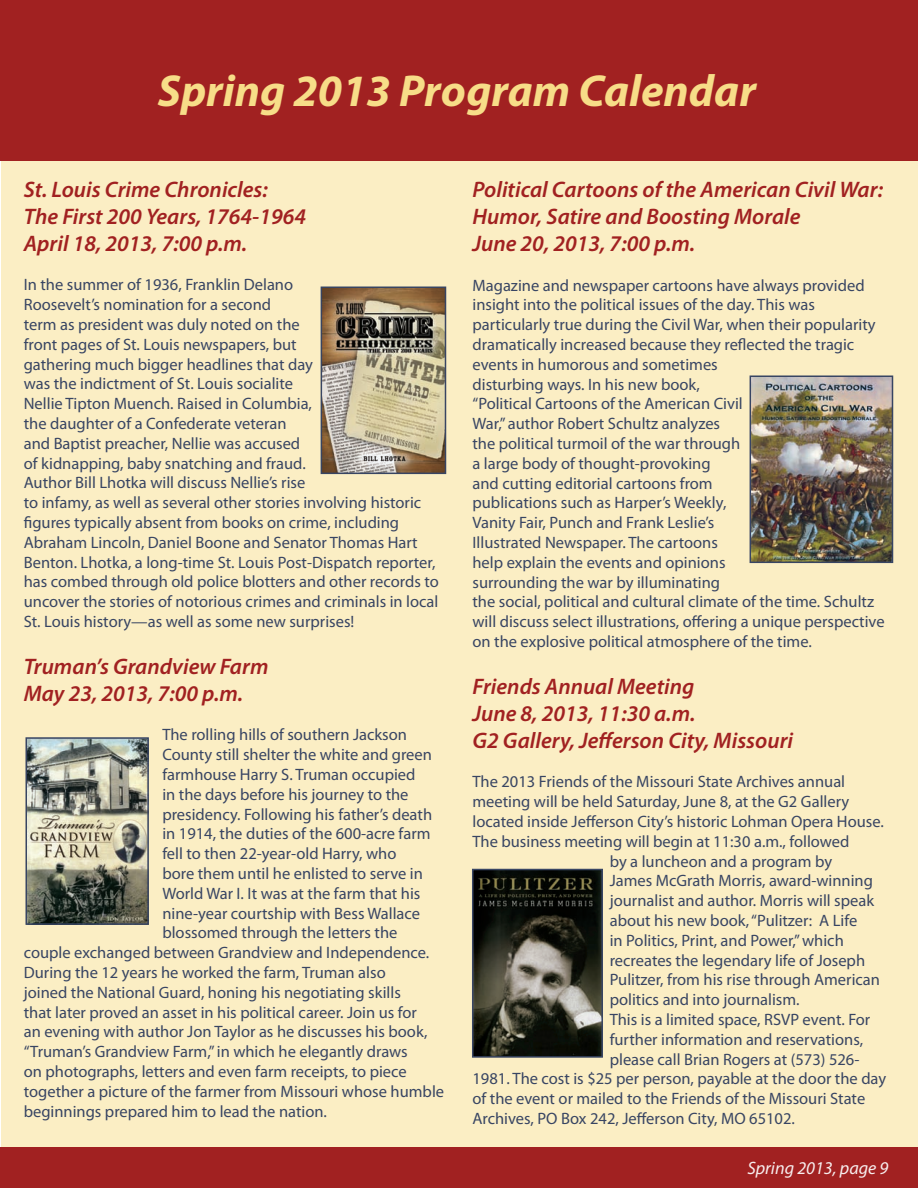
<style>
.page{position:relative;width:918px;height:1188px;background:#fff}
.page>*{position:absolute;margin:0;border:0;box-sizing:border-box;transform-origin:0 0}
.t1{font:italic 700 45px "Myriad Pro";color:#f7dd88}
.t2{font:italic 600 22.5px/27px "Myriad Pro";color:#a12121}
.t3{font:italic 18px "Myriad Pro";color:#f7eded}
.t4{font:16.5px/19.8px "Myriad Pro";color:#384563}
</style>
<div class="page">
<div style="left:1px;top:126px;width:917px;height:1043px;background:#fbeec4"></div>
<div style="left:0;top:1148px;width:918px;height:40px;background:#a12121"></div>
<div style="left:0;top:0;width:918px;height:160px;background:#a12121"></div>
<img style="left:324px;top:290px;width:119px;height:181px">
<div style="left:321px;top:287px;width:125px;height:187px;border:2px solid #384563"></div>
<img style="left:29px;top:740px;width:117px;height:182px">
<div style="left:26px;top:737px;width:123px;height:188px;border:2px solid #384563"></div>
<img style="left:753px;top:378px;width:137px;height:182px">
<div style="left:750px;top:375px;width:143px;height:188px;border:2px solid #384563"></div>
<img style="left:475px;top:872px;width:125px;height:183px">
<div style="left:472px;top:869px;width:131px;height:189px;border:2px solid #384563"></div>
<p class="t1" style="left:158px;top:61px;width:600px">Spring 2013 Program Calendar</p>
<p class="t2" style="left:24px;top:175px;width:246px">St. Louis Crime Chronicles:</p>
<p class="t2" style="left:24px;top:202px;width:284px">The First 200 Years, 1764-1964</p>
<p class="t2" style="left:24px;top:229px;width:225px">April 18, 2013, 7:00 p.m.</p>
<p class="t4" style="left:24px;top:275px;width:417px">In the summer of 1936, Franklin Delano<br>Roosevelt’s nomination for a second<br>term as president was duly noted on the<br>front pages of St. Louis newspapers, but<br>gathering much bigger headlines that day<br>was the indictment of St. Louis socialite<br>Nellie Tipton Muench. Raised in Columbia,<br>the daughter of a Confederate veteran<br>and Baptist preacher, Nellie was accused<br>of kidnapping, baby snatching and fraud.<br>Author Bill Lhotka will discuss Nellie’s rise<br>to infamy, as well as several other stories involving historic figures typically absent from books on crime, including Abraham Lincoln, Daniel Boone and Senator Thomas Hart Benton. Lhotka, a long-time St. Louis Post-Dispatch reporter, has combed through old police blotters and other records to uncover the stories of notorious crimes and criminals in local St. Louis history—as well as some new surprises!</p>
<p class="t2" style="left:24px;top:652px;width:246px">Truman’s Grandview Farm</p>
<p class="t2" style="left:24px;top:679px;width:221px">May 23, 2013, 7:00 p.m.</p>
<p class="t4" style="left:162px;top:725px;width:246px">The rolling hills of southern Jackson</p>
<p class="t4" style="left:162px;top:745px;width:271px">County still shelter the white and green</p>
<p class="t4" style="left:162px;top:764px;width:255px">farmhouse Harry S. Truman occupied</p>
<p class="t4" style="left:162px;top:784px;width:248px">in the days before his journey to the</p>
<p class="t4" style="left:162px;top:804px;width:271px">presidency. Following his father’s death</p>
<p class="t4" style="left:162px;top:824px;width:270px">in 1914, the duties of the 600-acre farm</p>
<p class="t4" style="left:162px;top:844px;width:236px">fell to then 22-year-old Harry, who</p>
<p class="t4" style="left:162px;top:863px;width:262px">bore them until he enlisted to serve in</p>
<p class="t4" style="left:162px;top:883px;width:260px">World War I. It was at the farm that his</p>
<p class="t4" style="left:162px;top:903px;width:259px">nine-year courtship with Bess Wallace</p>
<p class="t4" style="left:162px;top:923px;width:237px">blossomed through the letters the</p>
<p class="t4" style="left:24px;top:943px;width:407px">couple exchanged between Grandview and Independence.</p>
<p class="t4" style="left:24px;top:962px;width:363px">During the 12 years he worked the farm, Truman also</p>
<p class="t4" style="left:24px;top:982px;width:379px">joined the National Guard, honing his negotiating skills</p>
<p class="t4" style="left:24px;top:1002px;width:395px">that later proved an asset in his political career. Join us for</p>
<p class="t4" style="left:24px;top:1022px;width:405px">an evening with author Jon Taylor as he discusses his book,</p>
<p class="t4" style="left:24px;top:1042px;width:386px">“Truman’s Grandview Farm,” in which he elegantly draws</p>
<p class="t4" style="left:24px;top:1061px;width:385px">on photographs, letters and even farm receipts, to piece</p>
<p class="t4" style="left:24px;top:1081px;width:422px">together a picture of the farmer from Missouri whose humble</p>
<p class="t4" style="left:24px;top:1101px;width:305px">beginnings prepared him to lead the nation.</p>
<p class="t2" style="left:472px;top:175px;width:412px">Political Cartoons of the American Civil War:<br>Humor, Satire and Boosting Morale</p>
<p class="t2" style="left:472px;top:229px;width:224px">June 20, 2013, 7:00 p.m.</p>
<p class="t4" style="left:472px;top:275px;width:414px">Magazine and newspaper cartoons have always provided insight into the political issues of the day. This was particularly true during the Civil War, when their popularity dramatically increased because they reflected the tragic events in humorous and sometimes<br>disturbing ways. In his new book,<br>“Political Cartoons of the American Civil<br>War,” author Robert Schultz analyzes<br>the political turmoil of the war through<br>a large body of thought-provoking<br>and cutting editorial cartoons from<br>publications such as Harper’s Weekly,<br>Vanity Fair, Punch and Frank Leslie’s<br>Illustrated Newspaper. The cartoons<br>help explain the events and opinions<br>surrounding the war by illuminating<br>the social, political and cultural climate of the time. Schultz will discuss select illustrations, offering a unique perspective on the explosive political atmosphere of the time.</p>
<p class="t2" style="left:472px;top:672px;width:223px">Friends Annual Meeting</p>
<p class="t2" style="left:472px;top:699px;width:224px">June 8, 2013, 11:30 a.m.</p>
<p class="t2" style="left:472px;top:726px;width:322px">G2 Gallery, Jefferson City, Missouri</p>
<p class="t4" style="left:472px;top:772px;width:374px">The 2013 Friends of the Missouri State Archives annual</p>
<p class="t4" style="left:472px;top:791px;width:378px">meeting will be held Saturday, June 8, at the G2 Gallery</p>
<p class="t4" style="left:472px;top:811px;width:413px">located inside Jefferson City’s historic Lohman Opera House.</p>
<p class="t4" style="left:472px;top:831px;width:378px">The business meeting will begin at 11:30 a.m., followed</p>
<p class="t4" style="left:610px;top:851px;width:224px">by a luncheon and a program by</p>
<p class="t4" style="left:610px;top:871px;width:265px">James McGrath Morris, award-winning</p>
<p class="t4" style="left:610px;top:890px;width:266px">journalist and author. Morris will speak</p>
<p class="t4" style="left:610px;top:910px;width:249px">about his new book, “Pulitzer: A Life</p>
<p class="t4" style="left:610px;top:930px;width:236px">in Politics, Print, and Power,” which</p>
<p class="t4" style="left:610px;top:950px;width:257px">recreates the legendary life of Joseph</p>
<p class="t4" style="left:610px;top:970px;width:272px">Pulitzer, from his rise through American</p>
<p class="t4" style="left:610px;top:989px;width:191px">politics and into journalism.</p>
<p class="t4" style="left:610px;top:1009px;width:262px">This is a limited space, RSVP event. For</p>
<p class="t4" style="left:610px;top:1029px;width:255px">further information and reservations,</p>
<p class="t4" style="left:610px;top:1049px;width:251px">please call Brian Rogers at (573) 526-</p>
<p class="t4" style="left:472px;top:1069px;width:415px">1981. The cost is $25 per person, payable at the door the day</p>
<p class="t4" style="left:472px;top:1088px;width:394px">of the event or mailed to the Friends of the Missouri State</p>
<p class="t4" style="left:472px;top:1108px;width:324px">Archives, PO Box 242, Jefferson City, MO 65102.</p>
<p class="t3" style="left:747px;top:1157px;width:143px">Spring 2013, page 9</p>
</div>
